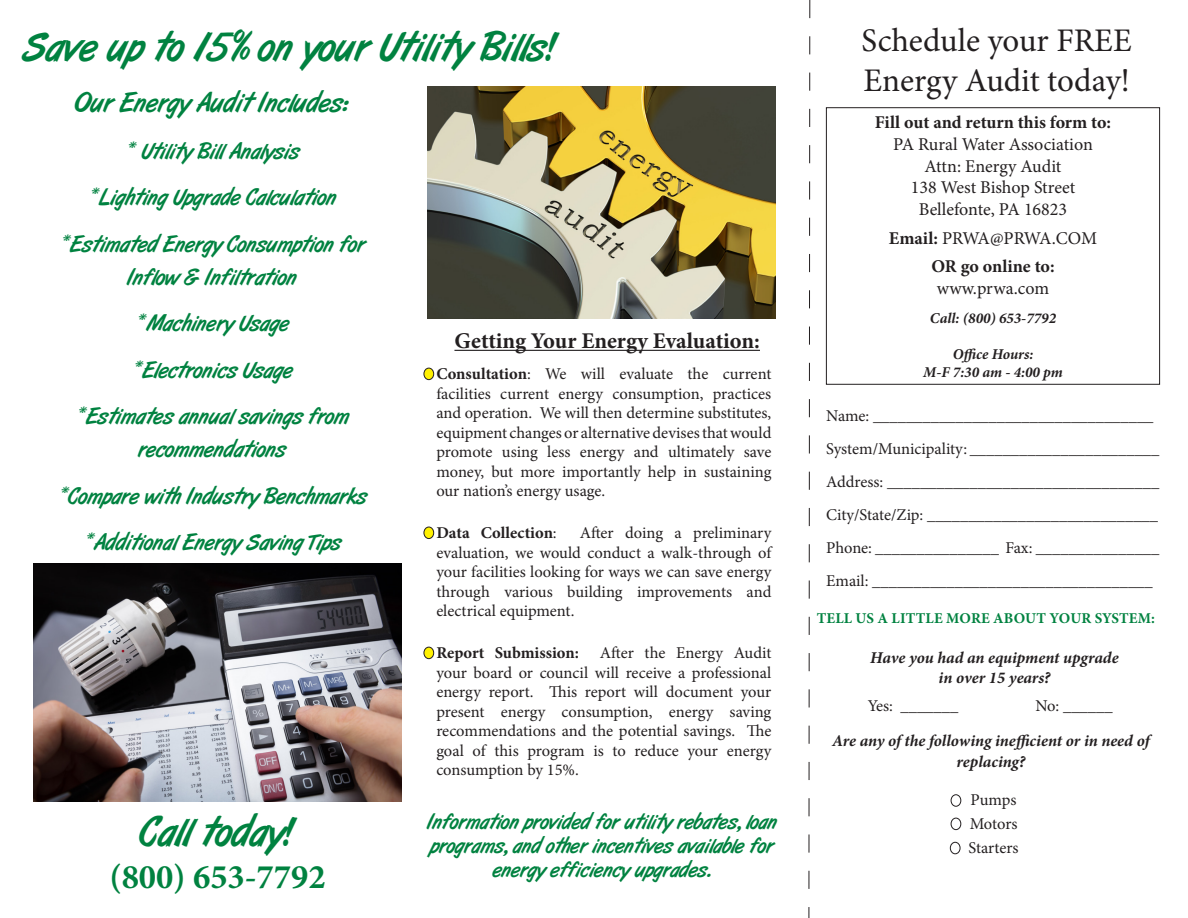
<style>
.page{position:relative;width:1188px;height:918px;background:#fff}
.page>*{position:absolute;margin:0;border:0;box-sizing:border-box;transform-origin:0 0}
.t1{font:40.5px "JI Fubbed";color:#008240}
.t2{font:700 34.5px "Minion Pro";color:#008240}
.t3{font:33px/39.6px "Minion Pro";color:#231f20}
.t4{font:27px "JI Fubbed";color:#008240}
.t5{font:22.5px/33px "JI Fubbed";color:#008240;text-align:center}
.t6{font:700 22.5px "Minion Pro";color:#231f20}
.t7{font:21px/24px "JI Fubbed";color:#008240;text-align:center}
.t8{font:18px/21.6px "Minion Pro";letter-spacing:-.005em;color:#231f20;text-align:center}
.t9{font:700 18px/21.6px "Minion Pro";color:#231f20;text-align:center}
.t10{font:18px "Minion Pro";letter-spacing:-.03em;color:#231f20}
.t11{font:16.5px/19.5px "Minion Pro";letter-spacing:-.005em;color:#231f20;text-align:justify}
.t12{font:italic 700 16.5px/19.8px "Minion Pro";letter-spacing:-.005em;color:#231f20;text-align:center}
.t13{font:700 16.5px "Minion Pro";color:#231f20}
.t14{font:italic 16.5px "Minion Pro";color:#231f20}
.t15{font:italic 700 15px "Minion Pro";color:#231f20}
.t16{font:700 15px "Minion Pro";letter-spacing:.01em;color:#008240}
.s1{font-weight:700}
.s2{font-weight:400}
.s3{font-style:normal}
</style>
<div class="page">
<div style="left:826px;top:108px;width:334px;height:276px;border:1px solid #231f20"></div>
<div style="left:424px;top:368px;width:10px;height:12px;background:#fff101;border-radius:50%"></div>
<div style="left:424px;top:368px;width:10px;height:12px;border:1px solid #231f20;border-radius:50%"></div>
<div style="left:424px;top:527px;width:10px;height:12px;background:#fff101;border-radius:50%"></div>
<div style="left:424px;top:527px;width:10px;height:12px;border:1px solid #231f20;border-radius:50%"></div>
<div style="left:424px;top:647px;width:10px;height:12px;background:#fff101;border-radius:50%"></div>
<div style="left:424px;top:647px;width:10px;height:12px;border:1px solid #231f20;border-radius:50%"></div>
<svg style="left:809px;top:0;width:1px;height:918px"></svg>
<img style="left:428px;top:87px;width:348px;height:232px">
<hr style="left:454px;top:350px;width:306px;height:1px;background:#231f20">
<img style="left:33px;top:563px;width:369px;height:238px">
<div style="left:951px;top:818px;width:10px;height:12px;border:1px solid #231f20;border-radius:50%"></div>
<div style="left:951px;top:794px;width:10px;height:13px;border:1px solid #231f20;border-radius:50%"></div>
<div style="left:950px;top:842px;width:10px;height:12px;border:1px solid #231f20;border-radius:50%"></div>
<p class="t1" style="left:23px;top:25px;width:537px">Save up to 15% on your Utility Bills!</p>
<p class="t4" style="left:75px;top:88px;width:275px">Our Energy Audit Includes:</p>
<p class="t5" style="left:124px;top:135px;width:177px">* Utility Bill Analysis</p>
<p class="t5" style="left:87px;top:182px;width:251px">*Lighting Upgrade Calculation</p>
<p class="t5" style="left:58px;top:228px;width:308px">*Estimated Energy Consumption for<br>Inflow &amp; Infiltration</p>
<p class="t5" style="left:134px;top:308px;width:156px">*Machinery Usage</p>
<p class="t5" style="left:131px;top:354px;width:163px">*Electronics Usage</p>
<p class="t5" style="left:74px;top:401px;width:276px">*Estimates annual savings from recommendations</p>
<p class="t5" style="left:57px;top:480px;width:311px">*Compare with Industry Benchmarks</p>
<p class="t5" style="left:82px;top:527px;width:260px">*Additional Energy Saving Tips</p>
<p class="t1" style="left:140px;top:810px;width:158px">Call today!</p>
<p class="t2" style="left:110px;top:852px;width:218px">(800) 653-7792</p>
<p class="t6" style="left:454px;top:325px;width:307px">Getting Your Energy Evaluation:</p>
<p class="t11" style="left:436px;top:364px;width:337px"><span class="s1">Consultation</span>: We will evaluate the current facilities current energy consumption, practices and operation. We will then determine substitutes, equipment changes or alternative devises that would promote using less energy and ultimately save money, but more importantly help in sustaining our nation’s energy usage.</p>
<p class="t13" style="left:436px;top:521px;width:122px">Data Collection<span class="s2">:</span></p>
<p class="t11" style="left:436px;top:523px;width:337px;text-indent:143px">After doing a preliminary evaluation, we would conduct a walk-through of your facilities looking for ways we can save energy through various building improvements and electrical equipment.</p>
<p class="t13" style="left:436px;top:641px;width:144px">Report Submission:</p>
<p class="t11" style="left:436px;top:643px;width:337px;text-indent:164px">After the Energy Audit your board or council will receive a professional energy report. This report will document your present energy consumption, energy saving recommendations and the potential savings. The goal of this program is to reduce your energy consumption by 15%.</p>
<p class="t7" style="left:427px;top:810px;width:352px">Information provided for utility rebates, loan programs, and other incentives available for energy efficiency upgrades.</p>
<p class="t3" style="left:862px;top:21px;width:272px">Schedule your FREE<br>Energy Audit today!</p>
<p class="t9" style="left:875px;top:112px;width:238px">Fill out and return this form to:</p>
<p class="t8" style="left:893px;top:133px;width:201px">PA Rural Water Association<br>Attn: Energy Audit</p>
<p class="t8" style="left:911px;top:177px;width:166px">138 West Bishop Street</p>
<p class="t8" style="left:919px;top:198px;width:150px">Bellefonte, PA 16823</p>
<p class="t10" style="left:889px;top:226px;width:210px"><span class="s1">Email:</span> PRWA@PRWA.COM</p>
<p class="t9" style="left:931px;top:256px;width:125px">OR go online to: <span class="s2">www.prwa.com</span></p>
<p class="t15" style="left:930px;top:307px;width:128px">Call: (800) 653-7792</p>
<p class="t15" style="left:953px;top:343px;width:82px">Office Hours:</p>
<p class="t15" style="left:923px;top:361px;width:141px">M-F 7:30 am - 4:00 pm</p>
<p class="t11" style="left:826px;top:406px;width:329px">Name: __________________________________</p>
<p class="t11" style="left:826px;top:439px;width:335px">System/Municipality: _______________________</p>
<p class="t11" style="left:826px;top:472px;width:335px">Address: _________________________________</p>
<p class="t11" style="left:826px;top:505px;width:333px">City/State/Zip: ____________________________</p>
<p class="t11" style="left:826px;top:538px;width:335px">Phone: _______________ Fax: _______________</p>
<p class="t11" style="left:826px;top:571px;width:328px">Email: __________________________________</p>
<p class="t16" style="left:817px;top:608px;width:340px">TELL US A LITTLE MORE ABOUT YOUR SYSTEM:</p>
<p class="t12" style="left:870px;top:647px;width:250px">Have you had an equipment upgrade in over 15 years?</p>
<p class="t11" style="left:868px;top:696px;width:92px">Yes: _______</p>
<p class="t14" style="left:1035px;top:695px;width:79px"><span class="s3">No: _</span>_____</p>
<p class="t12" style="left:832px;top:730px;width:319px;line-height:21px">Are any of the following inefficient or in need of replacing?</p>
<p class="t11" style="left:968px;top:788px;width:52px;line-height:24px;text-align:left">Pumps<br>Motors<br>Starters</p>
</div>
